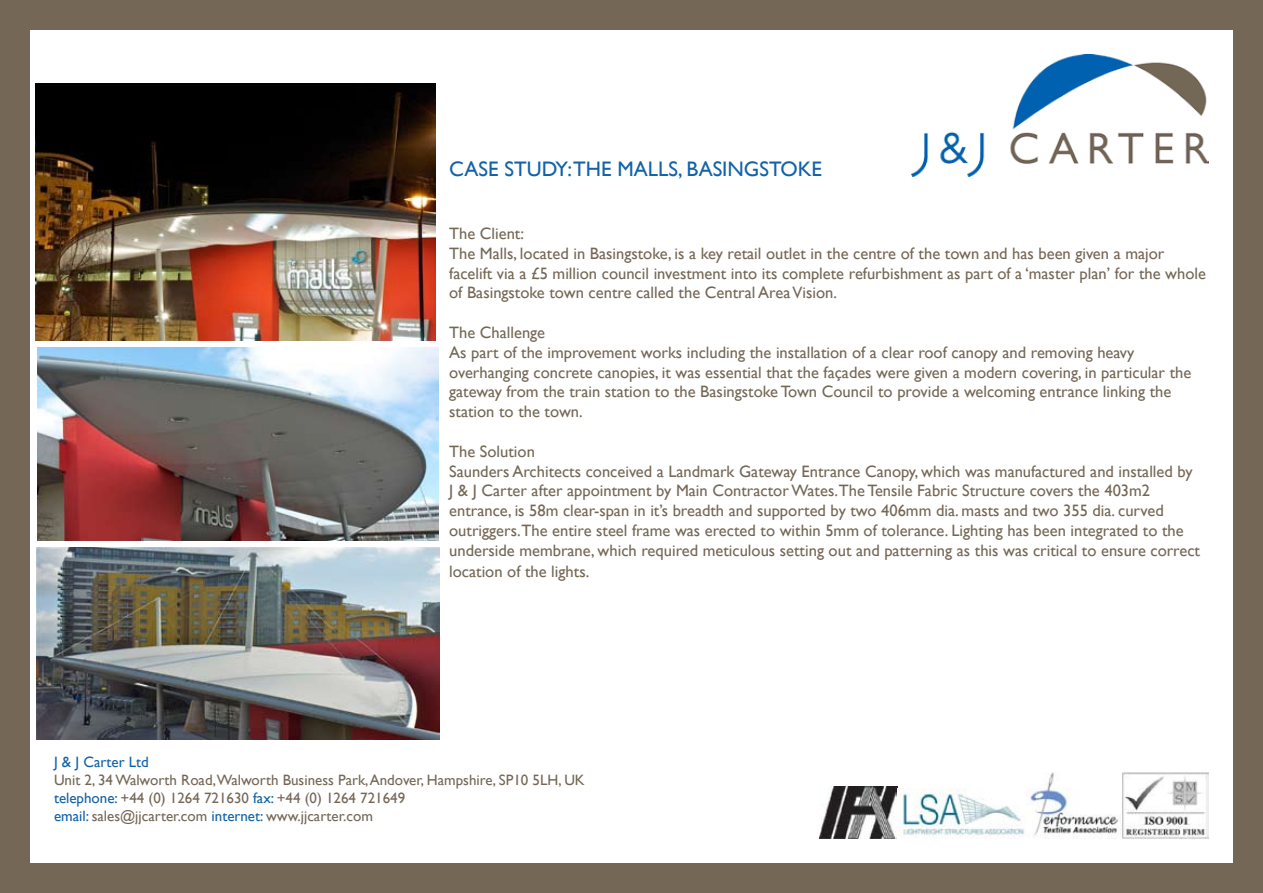
<style>
.page{position:relative;width:1263px;height:893px;background:#fff}
.page>*{position:absolute;margin:0;border:0;box-sizing:border-box;transform-origin:0 0}
.t1{font:21px "Gill Sans";color:#1162a8}
.t2{font:16.5px/19.8px "Gill Sans";color:#746756}
.t3{font:15px/18px "Gill Sans";color:#746756}
.t4{font:15px "Gill Sans";color:#1162a8}
.s1{color:#1162a8}
</style>
<div class="page">
<div style="left:0;top:0;width:1263px;height:893px;border:30px solid #746756"></div>
<img style="left:911px;top:54px;width:298px;height:122px">
<img style="left:37px;top:347px;width:401px;height:193px">
<img style="left:35px;top:84px;width:400px;height:256px">
<img style="left:37px;top:547px;width:402px;height:193px">
<img style="left:819px;top:787px;width:78px;height:52px">
<img style="left:899px;top:789px;width:128px;height:50px">
<img style="left:1027px;top:772px;width:182px;height:67px">
<p class="t1" style="left:449px;top:157px;width:374px">CASE STUDY:THE MALLS, BASINGSTOKE</p>
<p class="t2" style="left:449px;top:224px;width:758px">The Client:<br>The Malls, located in Basingstoke, is a key retail outlet in the centre of the town and has been given a major facelift via a £5 million council investment into its complete refurbishment as part of a ‘master plan’ for the whole of Basingstoke town centre called the Central Area Vision.</p>
<p class="t2" style="left:449px;top:323px;width:744px">The Challenge<br>As part of the improvement works including the installation of a clear roof canopy and removing heavy overhanging concrete canopies, it was essential that the façades were given a modern covering, in particular the gateway from the train station to the Basingstoke Town Council to provide a welcoming entrance linking the station to the town.</p>
<p class="t2" style="left:449px;top:442px;width:752px">The Solution<br>Saunders Architects conceived a Landmark Gateway Entrance Canopy, which was manufactured and installed by J &amp; J Carter after appointment by Main Contractor Wates.The Tensile Fabric Structure covers the 403m2 entrance, is 58m clear-span in it’s breadth and supported by two 406mm dia. masts and two 355 dia. curved outriggers.The entire steel frame was erected to within 5mm of tolerance. Lighting has been integrated to the underside membrane, which required meticulous setting out and patterning as this was critical to ensure correct</p>
<p class="t2" style="left:449px;top:562px;width:142px">location of the lights.</p>
<p class="t4" style="left:54px;top:753px;width:96px">J &amp; J Carter Ltd</p>
<p class="t3" style="left:54px;top:771px;width:532px">Unit 2, 34 Walworth Road,Walworth Business Park, Andover, Hampshire, SP10 5LH, UK <span class="s1">telephone:</span> +44 (0) 1264 721630 <span class="s1">fax:</span> +44 (0) 1264 721649<br><span class="s1">email:</span> sales@jjcarter.com <span class="s1">internet:</span> www.jjcarter.com</p>
</div>
